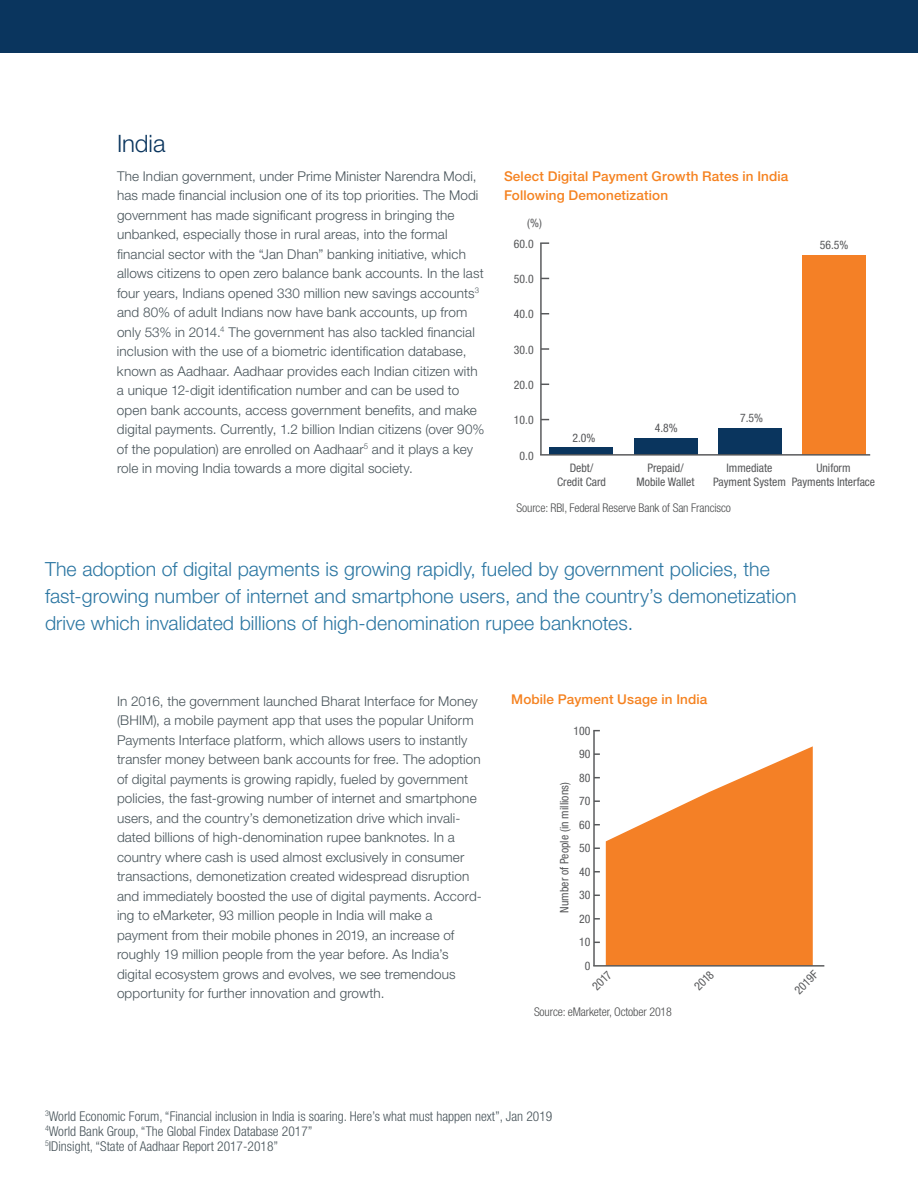
<style>
.page{position:relative;width:918px;height:1188px;background:#fff}
.page>*{position:absolute;margin:0;border:0;box-sizing:border-box;transform-origin:0 0}
.new_head{font:300 24px "Helvetica Neue LT Std";letter-spacing:-.005em;color:#0a355e}
.callouts{font:300 19.5px/27px "Helvetica Neue LT Std";letter-spacing:.005em;color:#2b76a2}
.Body{font:300 13.5px/19.5px "Helvetica Neue LT Std";letter-spacing:.01em;color:#475359}
.rider{font:300 condensed 13.5px "Helvetica Neue";color:#475359}
.questions{font:500 13.5px/19.5px "Helvetica Neue LT Std";letter-spacing:.01em;color:#f58220}
.rider-2{font:300 condensed 12px "Helvetica Neue";letter-spacing:-.01em;color:#4b4c4d}
.t1{font:condensed 11.7px/14.1px "Helvetica Neue LT Std";color:#57585a;text-align:center}
</style>
<div class="page">
<hr style="left:540px;top:243px;width:2px;height:212px;background:#57585a">
<svg style="left:541px;top:348px;width:8px;height:2px"></svg>
<svg style="left:540px;top:242px;width:9px;height:2px"></svg>
<div style="left:550px;top:448px;width:63px;height:7px;background:#0a355e"></div>
<div style="left:634px;top:438px;width:63px;height:17px;background:#0a355e"></div>
<div style="left:718px;top:428px;width:63px;height:27px;background:#0a355e"></div>
<div style="left:802px;top:256px;width:64px;height:199px;background:#f48026"></div>
<hr style="left:540px;top:454px;width:330px;height:2px;background:#57585a">
<div style="left:0;top:0;width:918px;height:52px;background:#0a355e"></div>
<svg style="left:606px;top:746px;width:207px;height:219px;fill:#f48026"></svg>
<hr style="left:593px;top:731px;width:2px;height:235px;background:#57585a">
<hr style="left:593px;top:965px;width:231px;height:2px;background:#57585a">
<p class="new_head" style="left:117px;top:129px;width:50px">India</p>
<p class="Body" style="left:117px;top:166px;width:369px">The Indian government, under Prime Minister Narendra Modi, has made financial inclusion one of its top priorities. The Modi government has made significant progress in bringing the unbanked, especially those in rural areas, into the formal financial sector with the “Jan Dhan” banking initiative, which allows citizens to open zero balance bank accounts. In the last four years, Indians opened 330 million new savings accounts<sup>3 </sup>and 80% of adult Indians now have bank accounts, up from only 53% in 2014.<sup>4</sup> The government has also tackled financial inclusion with the use of a biometric identification database, known as Aadhaar. Aadhaar provides each Indian citizen with a unique 12-digit identification number and can be used to open bank accounts, access government benefits, and make digital payments. Currently, 1.2 billion Indian citizens (over 90% of the population) are enrolled on Aadhaar<sup>5</sup> and it plays a key role in moving India towards a more digital society.</p>
<p class="questions" style="left:504px;top:166px;width:286px">Select Digital Payment Growth Rates in India<br>Following Demonetization</p>
<p class="t1" style="left:527px;top:216px;width:16px">(%)</p>
<p class="t1" style="left:514px;top:236px;width:21px">60.0</p>
<p class="t1" style="left:514px;top:272px;width:21px">50.0</p>
<p class="t1" style="left:514px;top:307px;width:21px">40.0</p>
<p class="t1" style="left:514px;top:342px;width:21px">30.0</p>
<p class="t1" style="left:514px;top:378px;width:21px">20.0</p>
<p class="t1" style="left:514px;top:413px;width:21px">10.0</p>
<p class="t1" style="left:520px;top:448px;width:16px">0.0</p>
<p class="t1" style="left:820px;top:238px;width:30px">56.5%</p>
<p class="t1" style="left:573px;top:431px;width:25px">2.0%</p>
<p class="t1" style="left:655px;top:421px;width:25px">4.8%</p>
<p class="t1" style="left:740px;top:411px;width:25px">7.5%</p>
<p class="t1" style="left:557px;top:460px;width:50px">Debt/<br>Credit Card</p>
<p class="t1" style="left:637px;top:460px;width:59px">Prepaid/<br>Mobile Wallet</p>
<p class="t1" style="left:713px;top:460px;width:74px">Immediate<br>Payment System</p>
<p class="t1" style="left:792px;top:460px;width:85px">Uniform<br>Payments Interface</p>
<p class="rider-2" style="left:517px;top:501px;width:216px">Source: RBI, Federal Reserve Bank of San Francisco</p>
<p class="callouts" style="left:45px;top:555px;width:753px">The adoption of digital payments is growing rapidly, fueled by government policies, the fast-growing number of internet and smartphone users, and the country’s demonetization drive which invalidated billions of high-denomination rupee banknotes.</p>
<p class="Body" style="left:117px;top:691px;width:366px">In 2016, the government launched Bharat Interface for Money (BHIM), a mobile payment app that uses the popular Uniform Payments Interface platform, which allows users to instantly transfer money between bank accounts for free. The adoption of digital payments is growing rapidly, fueled by government policies, the fast-growing number of internet and smartphone users, and the country’s demonetization drive which invali&shy;dated billions of high-denomination rupee banknotes. In a country where cash is used almost exclusively in consumer transactions, demonetization created widespread disruption and immediately boosted the use of digital payments. Accord&shy;ing to eMarketer, 93 million people in India will make a payment from their mobile phones in 2019, an increase of roughly 19 million people from the year before. As India’s digital ecosystem grows and evolves, we see tremendous opportunity for further innovation and growth.</p>
<p class="questions" style="left:511px;top:690px;width:198px">Mobile Payment Usage in India</p>
<p class="t1" style="left:573px;top:719px;width:18px;line-height:23.5px">100<br>90</p>
<p class="t1" style="left:557px;top:913px;width:132px;rotate:-90deg">Number of People (in millions)</p>
<p class="t1" style="left:579px;top:771px;width:13px">80</p>
<p class="t1" style="left:579px;top:794px;width:13px">70</p>
<p class="t1" style="left:579px;top:818px;width:13px">60</p>
<p class="t1" style="left:579px;top:841px;width:13px">50</p>
<p class="t1" style="left:579px;top:865px;width:13px">40</p>
<p class="t1" style="left:579px;top:888px;width:13px">30</p>
<p class="t1" style="left:579px;top:912px;width:13px">20</p>
<p class="t1" style="left:579px;top:935px;width:13px">10</p>
<p class="t1" style="left:585px;top:959px;width:7px">0</p>
<p class="t1" style="left:589px;top:983px;width:24px;rotate:-45deg">2017</p>
<p class="t1" style="left:691px;top:983px;width:24px;rotate:-45deg">2018</p>
<p class="t1" style="left:792px;top:987px;width:29px;rotate:-45deg">2019F</p>
<p class="rider-2" style="left:534px;top:1005px;width:140px">Source: eMarketer, October 2018</p>
<p class="rider" style="left:45px;top:1108px;width:509px"><sup>3</sup>World Economic Forum, “Financial inclusion in India is soaring. Here’s what must happen next”, Jan 2019</p>
<p class="rider" style="left:45px;top:1123px;width:269px"><sup>4</sup>World Bank Group, “The Global Findex Database 2017”</p>
<p class="rider" style="left:45px;top:1138px;width:235px"><sup>5</sup>IDinsight, “State of Aadhaar Report 2017-2018”</p>
</div>
